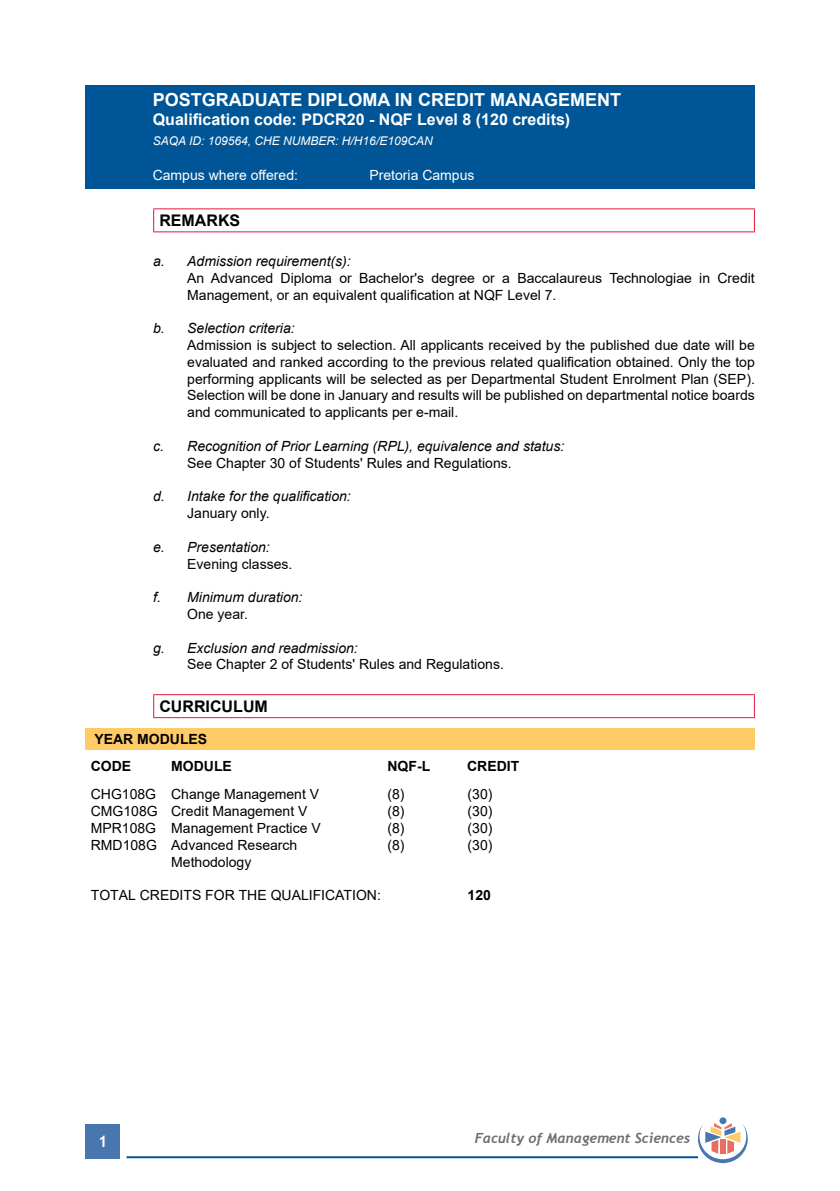
<style>
.page{position:relative;width:840px;height:1191px;background:#fff}
.page>*{position:absolute;margin:0;border:0;box-sizing:border-box;transform-origin:0 0}
.t1{font:700 18px "Arial";color:#fff}
.t2{font:700 16px "Arial";color:#fff}
.t3{font:700 16px "Arial";color:#000}
.t4{font:700 16px "Trebuchet MS";color:#fff}
.t5{font:14px/16.8px "Arial";color:#000}
.t6{font:italic 14px "Arial";color:#000}
.t7{font:700 14px/26.4px "Arial";color:#000}
.t8{font:14px "Arial";color:#fff}
.t9{font:italic 700 14px "Trebuchet";color:#6d6e71}
.t10{font:italic 12px "Arial";color:#fff}
</style>
<div class="page">
<div style="left:86px;top:1124px;width:34px;height:34px;background:#4777ae"></div>
<hr style="left:126px;top:1156px;width:571px;height:2px;background:#005596">
<div style="left:719px;top:1117px;width:7px;height:7px;background:#4777ae;border-radius:50%"></div>
<svg style="left:697px;top:1123px;width:50px;height:40px"></svg>
<div style="left:85px;top:85px;width:669px;height:103px;background:#005596"></div>
<hr style="left:153px;top:208px;width:601px;height:1px;background:#e31837">
<svg style="left:153px;top:209px;width:1px;height:22px"></svg>
<svg style="left:753px;top:209px;width:1px;height:22px"></svg>
<hr style="left:153px;top:231px;width:601px;height:1px;background:#e31837">
<hr style="left:153px;top:694px;width:601px;height:1px;background:#e31837">
<svg style="left:153px;top:695px;width:1px;height:22px"></svg>
<svg style="left:753px;top:695px;width:1px;height:22px"></svg>
<hr style="left:153px;top:717px;width:601px;height:1px;background:#e31837">
<div style="left:85px;top:728px;width:669px;height:21px;background:#ffcb66"></div>
<p class="t1" style="left:153px;top:87px;width:469px">POSTGRADUATE DIPLOMA IN CREDIT MANAGEMENT</p>
<p class="t2" style="left:153px;top:109px;width:418px">Qualification code: PDCR20 - NQF Level 8 (120 credits)</p>
<p class="t10" style="left:153px;top:133px;width:281px">SAQA ID: 109564, CHE NUMBER: H/H16/E109CAN</p>
<p class="t8" style="left:153px;top:166px;width:147px">Campus where offered:</p>
<p class="t8" style="left:369px;top:166px;width:107px">Pretoria Campus</p>
<p class="t3" style="left:159px;top:209px;width:82px">REMARKS</p>
<p class="t6" style="left:153px;top:252px;width:199px">a. Admission requirement(s):</p>
<p class="t5" style="left:187px;top:269px;width:568px">An Advanced Diploma or Bachelor's degree or a Baccalaureus Technologiae in Credit<br>Management, or an equivalent qualification at NQF Level 7.</p>
<p class="t6" style="left:153px;top:319px;width:143px">b. Selection criteria:</p>
<p class="t5" style="left:187px;top:337px;width:569px;text-align:justify">Admission is subject to selection. All applicants received by the published due date will be evaluated and ranked according to the previous related qualification obtained. Only the top performing applicants will be selected as per Departmental Student Enrolment Plan (SEP).<br>Selection will be done in January and results will be published on departmental notice boards and communicated to applicants per e-mail.</p>
<p class="t6" style="left:153px;top:437px;width:412px">c. Recognition of Prior Learning (RPL), equivalence and status:</p>
<p class="t5" style="left:187px;top:454px;width:326px">See Chapter 30 of Students' Rules and Regulations.</p>
<p class="t6" style="left:153px;top:487px;width:199px">d. Intake for the qualification:</p>
<p class="t5" style="left:187px;top:505px;width:84px">January only.</p>
<p class="t6" style="left:153px;top:538px;width:118px">e. Presentation:</p>
<p class="t5" style="left:187px;top:555px;width:107px">Evening classes.</p>
<p class="t6" style="left:153px;top:588px;width:151px">f. Minimum duration:</p>
<p class="t5" style="left:187px;top:605px;width:62px">One year.</p>
<p class="t6" style="left:153px;top:638px;width:206px">g. Exclusion and readmission:</p>
<p class="t5" style="left:187px;top:656px;width:318px">See Chapter 2 of Students' Rules and Regulations.</p>
<p class="t3" style="left:159px;top:695px;width:110px">CURRICULUM</p>
<p class="t7" style="left:91px;top:726px;width:118px">YEAR MODULES<br>CODE</p>
<p class="t7" style="left:171px;top:752px;width:62px">MODULE</p>
<p class="t7" style="left:387px;top:752px;width:44px">NQF-L</p>
<p class="t7" style="left:467px;top:752px;width:54px">CREDIT</p>
<p class="t5" style="left:91px;top:786px;width:230px">CHG108G Change Management V</p>
<p class="t5" style="left:387px;top:786px;width:19px">(8)</p>
<p class="t5" style="left:467px;top:786px;width:26px">(30)</p>
<p class="t5" style="left:91px;top:802px;width:218px">CMG108G Credit Management V</p>
<p class="t5" style="left:387px;top:802px;width:19px">(8)</p>
<p class="t5" style="left:467px;top:802px;width:26px">(30)</p>
<p class="t5" style="left:91px;top:819px;width:231px">MPR108G Management Practice V</p>
<p class="t5" style="left:387px;top:819px;width:19px">(8)</p>
<p class="t5" style="left:467px;top:819px;width:26px">(30)</p>
<p class="t5" style="left:91px;top:836px;width:208px">RMD108G Advanced Research</p>
<p class="t5" style="left:387px;top:836px;width:19px">(8)</p>
<p class="t5" style="left:467px;top:836px;width:26px">(30)</p>
<p class="t5" style="left:171px;top:853px;width:82px">Methodology</p>
<p class="t5" style="left:91px;top:886px;width:291px">TOTAL CREDITS FOR THE QUALIFICATION:</p>
<p class="t7" style="left:467px;top:882px;width:25px">120</p>
<p class="t4" style="left:98px;top:1131px;width:11px">1</p>
<p class="t9" style="left:474px;top:1129px;width:217px">Faculty of Management Sciences</p>
</div>
